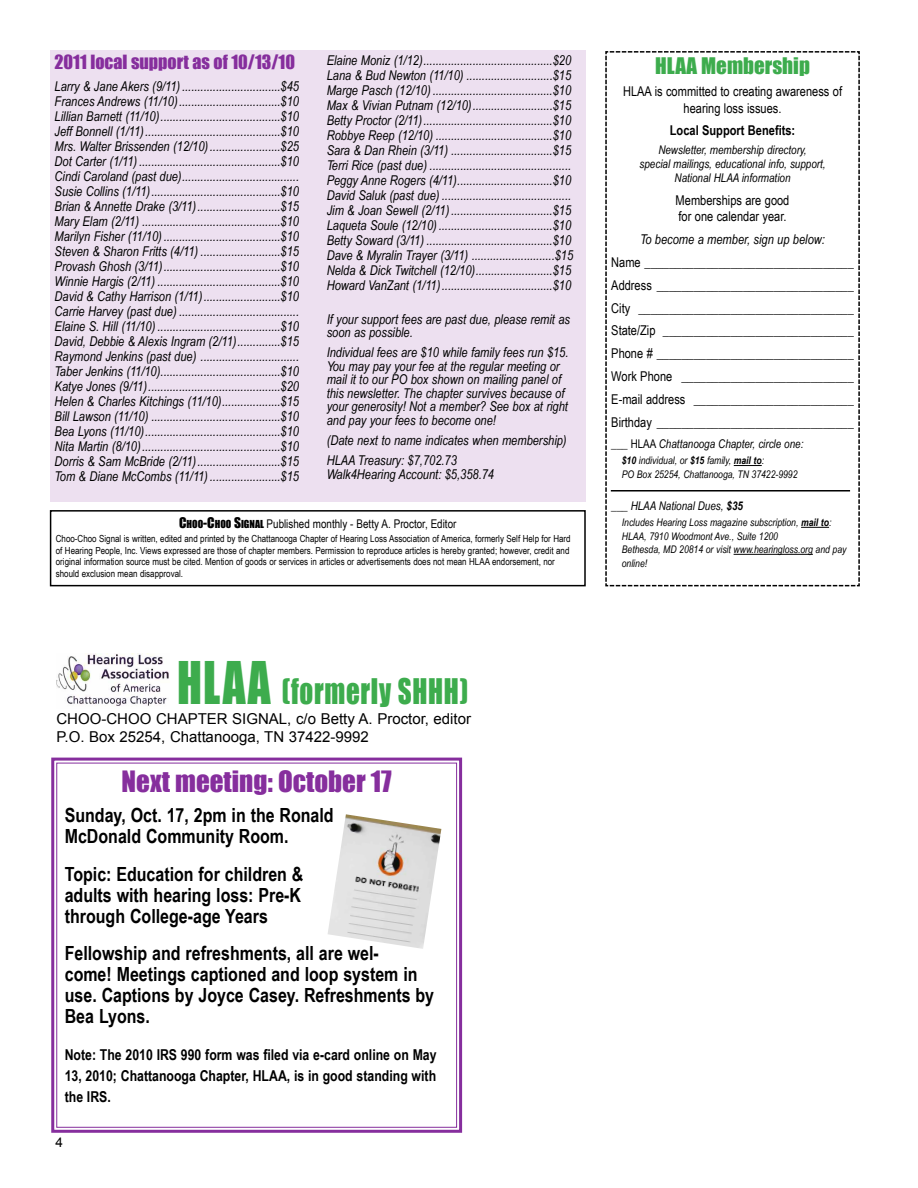
<style>
.page{position:relative;width:918px;height:1188px;background:#fff}
.page>*{position:absolute;margin:0;border:0;box-sizing:border-box;transform-origin:0 0}
.t1{font:32.4px "Impact";letter-spacing:.025em;color:#3dac4d;scale:.83 1}
.t2{font:27px "Impact";color:#862e9d}
.t3{font:21px "Impact";color:#3dac4d}
.t4{font:700 19.5px/21px "Arial Narrow";color:#000}
.t5{font:18px "Impact";color:#862e9d}
.t6{font:700 15px/21px "Arial Narrow";color:#000;text-align:justify}
.t7{font:15px/18px "Arial";color:#000}
.t8{font:italic 13.5px/15px "Arial Narrow";color:#000}
.t9{font:13.5px/22.8px "Arial Narrow";color:#000;text-align:center}
.t10{font:700 13.5px "Arial Narrow";color:#000}
.t11{font:13.5px "Arial";color:#000}
.t12{font:italic 12px/14.4px "Arial Narrow";color:#000;text-align:center}
.t13{font:12px "Arial Narrow";color:#000}
.t14{font:italic 10.5px/13.5px "Arial Narrow";color:#000}
.t15{font:9.75px/11.7px "Arial Narrow";color:#000}
.s1{font-family:"Impact";font-size:13.5px}
.s2{font-family:"Impact";font-size:10.2px}
.s3{font-size:54px}
.s4{font-style:normal}
.s5{font-weight:700}
</style>
<div class="page">
<div style="left:51px;top:758px;width:411px;height:375px;border:3px solid #862e9d"></div>
<div style="left:56px;top:763px;width:401px;height:365px;border:1px solid #862e9d"></div>
<div style="left:50px;top:510px;width:536px;height:76px;border:2px solid #000"></div>
<svg style="left:605px;top:51px;width:255px;height:536px"></svg>
<hr style="left:734px;top:554px;width:79px;height:1px;background:#000">
<div style="left:50px;top:51px;width:535px;height:451px;background:#ede0f0"></div>
<img style="left:56px;top:654px;width:113px;height:52px">
<hr style="left:611px;top:490px;width:239px;height:2px;background:#000">
<img style="left:328px;top:814px;width:113px;height:135px">
<h3 class="t5" style="left:55px;top:51px;width:242px">2011 local support as of 10/13/10</h3>
<p class="t8" style="left:55px;top:79px;width:246px;text-align:justify">Larry &amp; Jane Akers (9/11) ................................$45<br>Frances Andrews (11/10).................................$10<br>Lillian Barnett (11/10).......................................$10<br>Jeff Bonnell (1/11)............................................$10<br>Mrs. Walter Brissenden (12/10).......................$25<br>Dot Carter (1/11)..............................................$10<br>Cindi Caroland (past due)......................................<br>Susie Collins (1/11)..........................................$10<br>Brian &amp; Annette Drake (3/11)...........................$15<br>Mary Elam (2/11) .............................................$10<br>Marilyn Fisher (11/10)......................................$10<br>Steven &amp; Sharon Fritts (4/11) ..........................$15<br>Provash Ghosh (3/11)......................................$10<br>Winnie Hargis (2/11) ........................................$10<br>David &amp; Cathy Harrison (1/11).........................$10<br>Carrie Harvey (past due) .......................................<br>Elaine S. Hill (11/10) ........................................$10<br>David, Debbie &amp; Alexis Ingram (2/11)..............$15<br>Raymond Jenkins (past due) ................................<br>Taber Jenkins (11/10).......................................$10<br>Katye Jones (9/11)...........................................$20<br>Helen &amp; Charles Kitchings (11/10)...................$15<br>Bill Lawson (11/10) ..........................................$10<br>Bea Lyons (11/10)............................................$10<br>Nita Martin (8/10).............................................$10<br>Dorris &amp; Sam McBride (2/11)...........................$15<br>Tom &amp; Diane McCombs (11/11) .......................$15</p>
<p class="t8" style="left:327px;top:53px;width:248px">Elaine Moniz (1/12)..........................................$20<br>Lana &amp; Bud Newton (11/10) ............................$15<br>Marge Pasch (12/10) .......................................$10<br>Max &amp; Vivian Putnam (12/10)..........................$15<br>Betty Proctor (2/11)..........................................$10<br>Robbye Reep (12/10) ......................................$10<br>Sara &amp; Dan Rhein (3/11) .................................$15<br>Terri Rice (past due) ..............................................<br>Peggy Anne Rogers (4/11)...............................$10<br>David Saluk (past due) ..........................................<br>Jim &amp; Joan Sewell (2/11).................................$15<br>Laqueta Soule (12/10) .....................................$10<br>Betty Soward (3/11) .........................................$10<br>Dave &amp; Myralin Trayer (3/11) ...........................$15<br>Nelda &amp; Dick Twitchell (12/10).........................$15<br>Howard VanZant (1/11)....................................$10</p>
<p class="t8" style="left:327px;top:312px;width:245px;line-height:13.5px">If your support fees are past due, please remit as soon as possible.</p>
<p class="t8" style="left:327px;top:346px;width:243px;line-height:13.5px">Individual fees are $10 while family fees run $15.<br>You may pay your fee at the regular meeting or mail it to our PO box shown on mailing panel of this newsletter. The chapter survives because of your generosity! Not a member? See box at right and pay your fees to become one!</p>
<p class="t8" style="left:327px;top:430px;width:241px;line-height:20.2px">(Date next to name indicates when membership)<br>HLAA Treasury: $7,702.73</p>
<p class="t8" style="left:327px;top:467px;width:169px">Walk4Hearing Account: $5,358.74</p>
<p class="t13" style="left:179px;top:517px;width:279px"><span class="s1">C</span><span class="s2">HOO</span><span class="s1">-C</span><span class="s2">HOO</span> <span class="s1">S</span><span class="s2">IgNAL</span> Published monthly - Betty A. Proctor, Editor</p>
<p class="t15" style="left:56px;top:532px;width:516px">Choo-Choo Signal is written, edited and printed by the Chattanooga Chapter of Hearing Loss Association of America, formerly Self Help for Hard of Hearing People, Inc. Views expressed are those of chapter members. Permission to reproduce articles is hereby granted; however, credit and original information source must be cited. Mention of goods or services in articles or advertisements does not mean HLAA endorsement, nor should exclusion mean disapproval.</p>
<h1 class="t1" style="left:177px;top:671px;width:352px"><span class="s3">HLAA</span> (formerly SHHH)</h1>
<p class="t7" style="left:56px;top:710px;width:416px">Choo-Choo Chapter Signal, c/o Betty a. proctor, editor p.o. Box 25254, Chattanooga, tn 37422-9992</p>
<h2 class="t2" style="left:122px;top:765px;width:272px">Next meeting: October 17</h2>
<h3 class="t4" style="left:65px;top:805px;width:270px">Sunday, Oct. 17, 2pm in the Ronald<br>McDonald Community Room.</h3>
<h3 class="t4" style="left:65px;top:863px;width:240px">Topic: Education for children &amp; adults with hearing loss: Pre-K through College-age Years</h3>
<h3 class="t4" style="left:65px;top:942px;width:371px">Fellowship and refreshments, all are wel-<br>come! Meetings captioned and loop system in use. Captions by Joyce Casey. Refreshments by Bea Lyons.</h3>
<p class="t6" style="left:65px;top:1044px;width:373px">note: The 2010 IRS 990 form was filed via e-card online on May 13, 2010; Chattanooga Chapter, HLAA, is in good standing with the IRS.</p>
<p class="t11" style="left:56px;top:1134px;width:9px">4</p>
<h3 class="t3" style="left:655px;top:53px;width:156px">HLAA Membership</h3>
<p class="t9" style="left:623px;top:84px;width:221px;line-height:16px">HLAA is committed to creating awareness of hearing loss issues.</p>
<p class="t10" style="left:670px;top:123px;width:127px">Local Support Benefits:</p>
<p class="t12" style="left:640px;top:142px;width:188px">Newsletter, membership directory,<br>special mailings, educational info, support,<br>National HLAA information</p>
<p class="t9" style="left:676px;top:192px;width:115px;line-height:16px;text-align:left">Memberships are good for one calendar year.</p>
<p class="t8" style="left:640px;top:232px;width:186px">To become a member, sign up below:</p>
<p class="t9" style="left:611px;top:251px;width:244px;text-align:justify">Name __________________________________ Address ________________________________ City ___________________________________ State/Zip _______________________________ Phone # ________________________________ Work Phone ____________________________ E-mail address __________________________ Birthday ________________________________</p>
<p class="t12" style="left:611px;top:436px;width:194px"><span class="s4">___ HLAA</span> Chattanooga Chapter, circle one:</p>
<p class="t14" style="left:622px;top:454px;width:177px"><span class="s5">$10</span> individual, or <span class="s5">$15</span> family, <span class="s5">mail to</span>:<br>PO Box 25254, Chattanooga, TN 37422-9992</p>
<p class="t12" style="left:611px;top:498px;width:133px"><span class="s4">___</span> HLAA National Dues, <span class="s5">$35</span></p>
<p class="t14" style="left:622px;top:516px;width:226px">Includes Hearing Loss magazine subscription, <span class="s5">mail to</span>:<br>HLAA, 7910 Woodmont Ave., Suite 1200<br>Bethesda, MD 20814 or visit www.hearingloss.org and pay online!</p>
</div>
